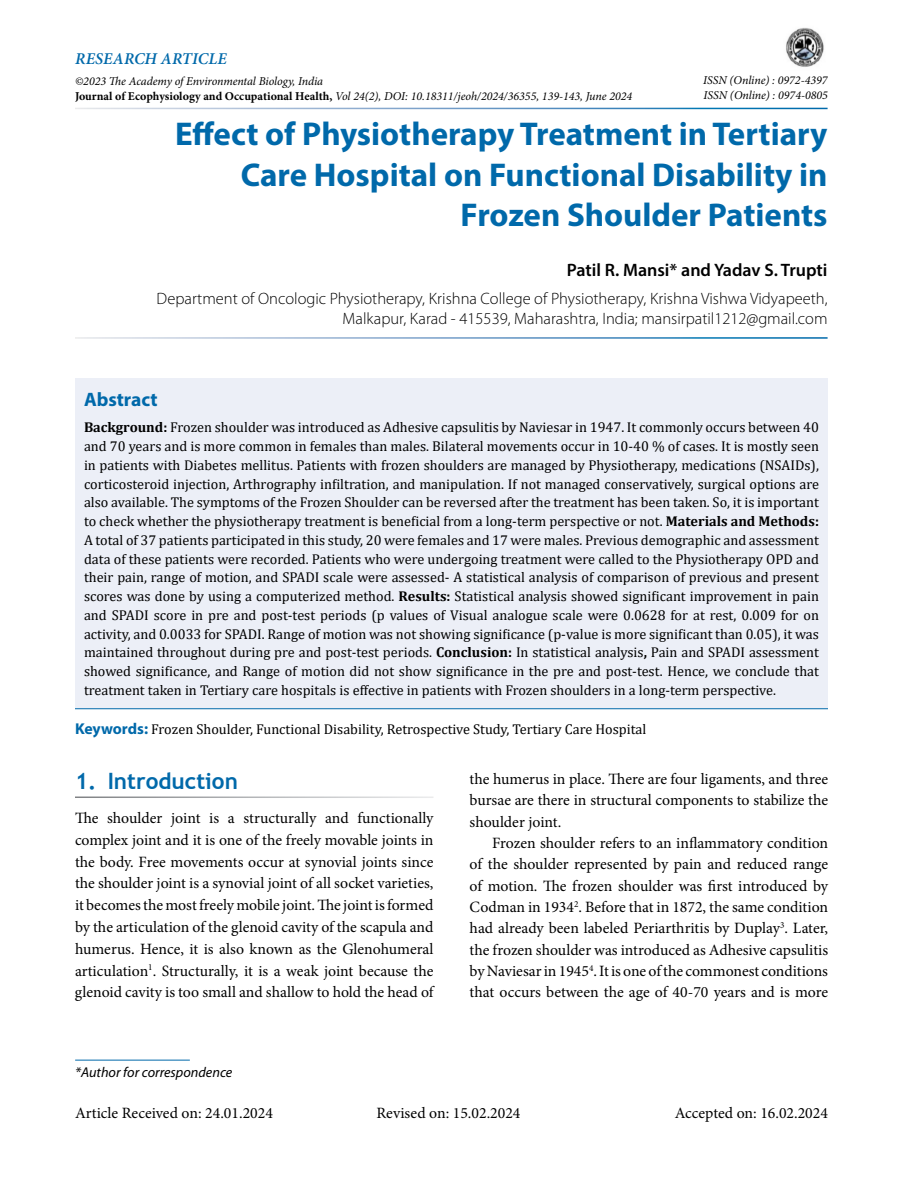
<style>
.page{position:relative;width:918px;height:1188px;background:#fff}
.page>*{position:absolute;margin:0;border:0;box-sizing:border-box;transform-origin:0 0}
.t1{font:700 33px/40.5px "Myriad Pro";color:#0069aa;text-align:right}
.t2{font:700 22.5px "Trebuchet MS";color:#0069aa}
.t3{font:700 19.5px "Myriad Pro";color:#0069aa}
.t4{font:600 18px "Myriad Pro";color:#000}
.t5{font:300 16.5px/19.5px "Myriad Pro";color:#000;text-align:right}
.t6{font:italic 600 16.5px "Minion Pro";letter-spacing:.01em;color:#0069aa}
.t7{font:15.75px/21.3px "Minion Pro";color:#000;text-align:justify}
.t8{font:14.25px/18.8px "Cambria";color:#000;text-align:justify}
.t9{font:italic 14.25px "Myriad Pro";color:#000}
.t10{font:italic 12px/15.1px "Minion Pro";color:#000}
.s1{font-weight:700;font-style:normal}
.s2{font-weight:700}
.s3{font-family:"Myriad Pro";font-weight:700;font-size:15.75px;color:#0069aa}
</style>
<div class="page">
<div style="left:75px;top:378px;width:753px;height:330px;background:#eceff7"></div>
<hr style="left:75px;top:708px;width:753px;height:1px;background:#0069aa">
<img style="left:786px;top:28px;width:38px;height:39px">
<hr style="left:75px;top:1060px;width:115px;height:1px;background:#0069aa">
<p class="t6" style="left:75px;top:47px;width:153px">RESEARCH ARTICLE</p>
<p class="t10" style="left:75px;top:73px;width:250px">©2023 The Academy of Environmental Biology, India</p>
<p class="t10" style="left:75px;top:89px;width:559px"><span class="s1">Journal of Ecophysiology and Occupational Health,</span> Vol 24(2), DOI: 10.18311/jeoh/2024/36355, 139-143, June 2024</p>
<p class="t10" style="left:703px;top:72px;width:126px">ISSN (Online) : 0972-4397<br>ISSN (Online) : 0974-0805</p>
<h1 class="t1" style="left:175px;top:113px;width:654px">Effect of Physiotherapy Treatment in Tertiary<br>Care Hospital on Functional Disability in<br>Frozen Shoulder Patients</h1>
<p class="t4" style="left:567px;top:258px;width:262px">Patil R. Mansi* and Yadav S. Trupti</p>
<p class="t5" style="left:157px;top:289px;width:672px">Department of Oncologic Physiotherapy, Krishna College of Physiotherapy, Krishna Vishwa Vidyapeeth,<br>Malkapur, Karad - 415539, Maharashtra, India; mansirpatil1212@gmail.com</p>
<h3 class="t3" style="left:84px;top:387px;width:75px">Abstract</h3>
<p class="t8" style="left:84px;top:418px;width:737px"><span class="s2">Background:</span> Frozen shoulder was introduced as Adhesive capsulitis by Naviesar in 1947. It commonly occurs between 40 and 70 years and is more common in females than males. Bilateral movements occur in 10-40 % of cases. It is mostly seen in patients with Diabetes mellitus. Patients with frozen shoulders are managed by Physiotherapy, medications (NSAIDs), corticosteroid injection, Arthrography infiltration, and manipulation. If not managed conservatively, surgical options are also available. The symptoms of the Frozen Shoulder can be reversed after the treatment has been taken. So, it is important to check whether the physiotherapy treatment is beneficial from a long-term perspective or not. <span class="s2">Materials and Methods:<br></span>A total of 37 patients participated in this study, 20 were females and 17 were males. Previous demographic and assessment data of these patients were recorded. Patients who were undergoing treatment were called to the Physiotherapy OPD and their pain, range of motion, and SPADI scale were assessed- A statistical analysis of comparison of previous and present scores was done by using a computerized method. <span class="s2">Results:</span> Statistical analysis showed significant improvement in pain and SPADI score in pre and post-test periods (p values of Visual analogue scale were 0.0628 for at rest, 0.009 for on activity, and 0.0033 for SPADI. Range of motion was not showing significance (p-value is more significant than 0.05), it was maintained throughout during pre and post-test periods. <span class="s2">Conclusion:</span> In statistical analysis<span class="s2">,</span> Pain and SPADI assessment showed significance, and Range of motion did not show significance in the pre and post-test. Hence, we conclude that treatment taken in Tertiary care hospitals is effective in patients with Frozen shoulders in a long-term perspective.</p>
<p class="t8" style="left:75px;top:720px;width:573px"><span class="s3">Keywords:</span> Frozen Shoulder, Functional Disability, Retrospective Study, Tertiary Care Hospital</p>
<h2 class="t2" style="left:75px;top:767px;width:164px">1. Introduction</h2>
<p class="t7" style="left:75px;top:807px;width:360px;line-height:21.9px">The shoulder joint is a structurally and functionally complex joint and it is one of the freely movable joints in the body. Free movements occur at synovial joints since the shoulder joint is a synovial joint of all socket varieties, it becomes the most freely mobile joint. The joint is formed by the articulation of the glenoid cavity of the scapula and humerus. Hence, it is also known as the Glenohumeral articulation<sup>1</sup>. Structurally, it is a weak joint because the glenoid cavity is too small and shallow to hold the head of</p>
<p class="t7" style="left:470px;top:768px;width:360px">the humerus in place. There are four ligaments, and three bursae are there in structural components to stabilize the shoulder joint.</p>
<p class="t7" style="left:470px;top:832px;width:360px;text-indent:23px">Frozen shoulder refers to an inflammatory condition of the shoulder represented by pain and reduced range of motion. The frozen shoulder was first introduced by Codman in 1934<sup>2</sup>. Before that in 1872, the same condition had already been labeled Periarthritis by Duplay<sup>3</sup>. Later, the frozen shoulder was introduced as Adhesive capsulitis by Naviesar in 1945<sup>4</sup>. It is one of the commonest conditions that occurs between the age of 40-70 years and is more</p>
<p class="t9" style="left:75px;top:1063px;width:159px">*Author for correspondence</p>
<p class="t7" style="left:75px;top:1103px;width:199px">Article Received on: 24.01.2024</p>
<p class="t7" style="left:377px;top:1103px;width:146px">Revised on: 15.02.2024</p>
<p class="t7" style="left:675px;top:1103px;width:155px">Accepted on: 16.02.2024</p>
</div>
